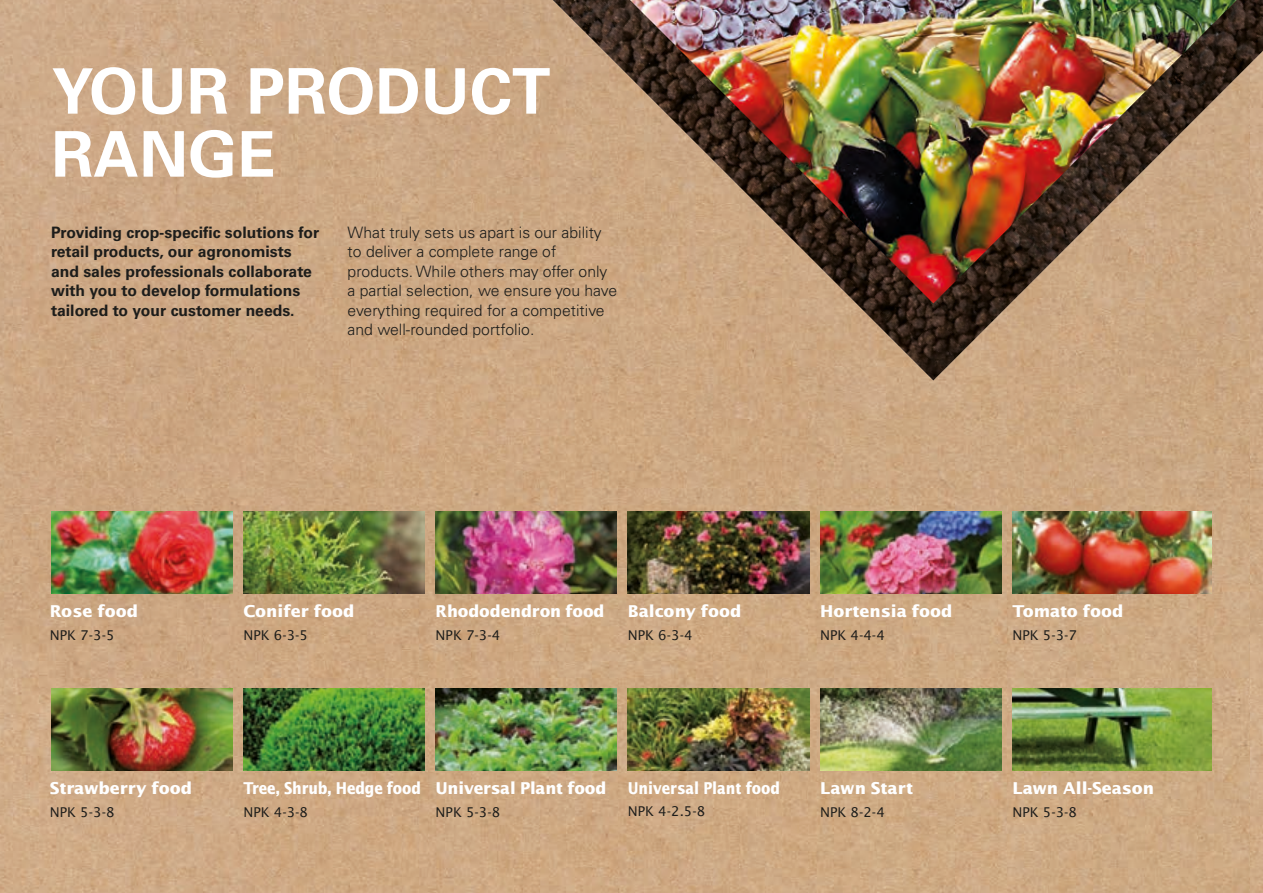
<style>
.page{position:relative;width:1263px;height:893px;background:#fff}
.page>*{position:absolute;margin:0;border:0;box-sizing:border-box;transform-origin:0 0}
.t1{font:700 63px/63px "Univers LT Pro 65";color:#fff}
.t2{font:700 16.35px "Lucida San";letter-spacing:-.01em;color:#fff}
.t3{font:700 16.35px "Lucida San";letter-spacing:-.01em;color:#fff;scale:.85 1}
.t4{font:300 15.75px/19.5px "Univers LT Pro 45";color:#1d1d1b}
.t5{font:700 15.75px/19.5px "Univers LT Pro 65";color:#1d1d1b}
.t6{font:13.5px "Lucida Sans";color:#1d1d1b}
</style>
<div class="page">
<img style="left:0;top:0;width:1250px;height:893px">
<img style="left:1250px;top:380px;width:13px;height:513px">
<img style="left:553px;top:0;width:710px;height:380px">
<img style="left:630px;top:0;width:607px;height:303px">
<img style="left:51px;top:512px;width:181px;height:81px">
<img style="left:243px;top:512px;width:182px;height:81px">
<img style="left:436px;top:512px;width:181px;height:81px">
<img style="left:628px;top:512px;width:181px;height:81px">
<img style="left:820px;top:512px;width:181px;height:81px">
<img style="left:1012px;top:512px;width:199px;height:81px">
<img style="left:51px;top:689px;width:181px;height:81px">
<img style="left:243px;top:689px;width:182px;height:81px">
<img style="left:436px;top:689px;width:181px;height:81px">
<img style="left:628px;top:689px;width:181px;height:81px">
<img style="left:820px;top:689px;width:181px;height:81px">
<img style="left:1012px;top:689px;width:199px;height:81px">
<h1 class="t1" style="left:52px;top:57px;width:500px">YOUR PRODUCT<br>RANGE</h1>
<p class="t5" style="left:51px;top:221px;width:270px">Providing crop-specific solutions for retail products, our agronomists and sales professionals collaborate with you to develop formulations tailored to your customer needs.</p>
<p class="t4" style="left:348px;top:222px;width:271px">What truly sets us apart is our ability to deliver a complete range of products. While others may offer only a partial selection, we ensure you have everything required for a competitive and well-rounded portfolio.</p>
<p class="t2" style="left:50px;top:600px;width:90px">Rose food</p>
<p class="t6" style="left:50px;top:626px;width:66px">NPK 7-3-5</p>
<p class="t2" style="left:243px;top:600px;width:113px">Conifer food</p>
<p class="t6" style="left:243px;top:626px;width:66px">NPK 6-3-5</p>
<p class="t2" style="left:436px;top:600px;width:170px">Rhododendron food</p>
<p class="t6" style="left:436px;top:626px;width:66px">NPK 7-3-4</p>
<p class="t2" style="left:628px;top:600px;width:115px">Balcony food</p>
<p class="t6" style="left:628px;top:626px;width:66px">NPK 6-3-4</p>
<p class="t2" style="left:820px;top:600px;width:134px">Hortensia food</p>
<p class="t6" style="left:820px;top:626px;width:66px">NPK 4-4-4</p>
<p class="t2" style="left:50px;top:777px;width:144px">Strawberry food</p>
<p class="t6" style="left:50px;top:803px;width:66px">NPK 5-3-8</p>
<p class="t3" style="left:243px;top:777px;width:210px">Tree, Shrub, Hedge food</p>
<p class="t6" style="left:243px;top:803px;width:66px">NPK 4-3-8</p>
<p class="t2" style="left:436px;top:777px;width:172px">Universal Plant food</p>
<p class="t6" style="left:436px;top:803px;width:66px">NPK 5-3-8</p>
<p class="t3" style="left:628px;top:777px;width:181px">Universal Plant food</p>
<p class="t6" style="left:628px;top:803px;width:79px">NPK 4-2.5-8</p>
<p class="t2" style="left:820px;top:777px;width:94px">Lawn Start</p>
<p class="t6" style="left:820px;top:803px;width:66px">NPK 8-2-4</p>
<p class="t2" style="left:1012px;top:600px;width:113px">Tomato food</p>
<p class="t6" style="left:1012px;top:626px;width:66px">NPK 5-3-7</p>
<p class="t2" style="left:1012px;top:777px;width:143px">Lawn All-Season</p>
<p class="t6" style="left:1012px;top:803px;width:66px">NPK 5-3-8</p>
</div>
